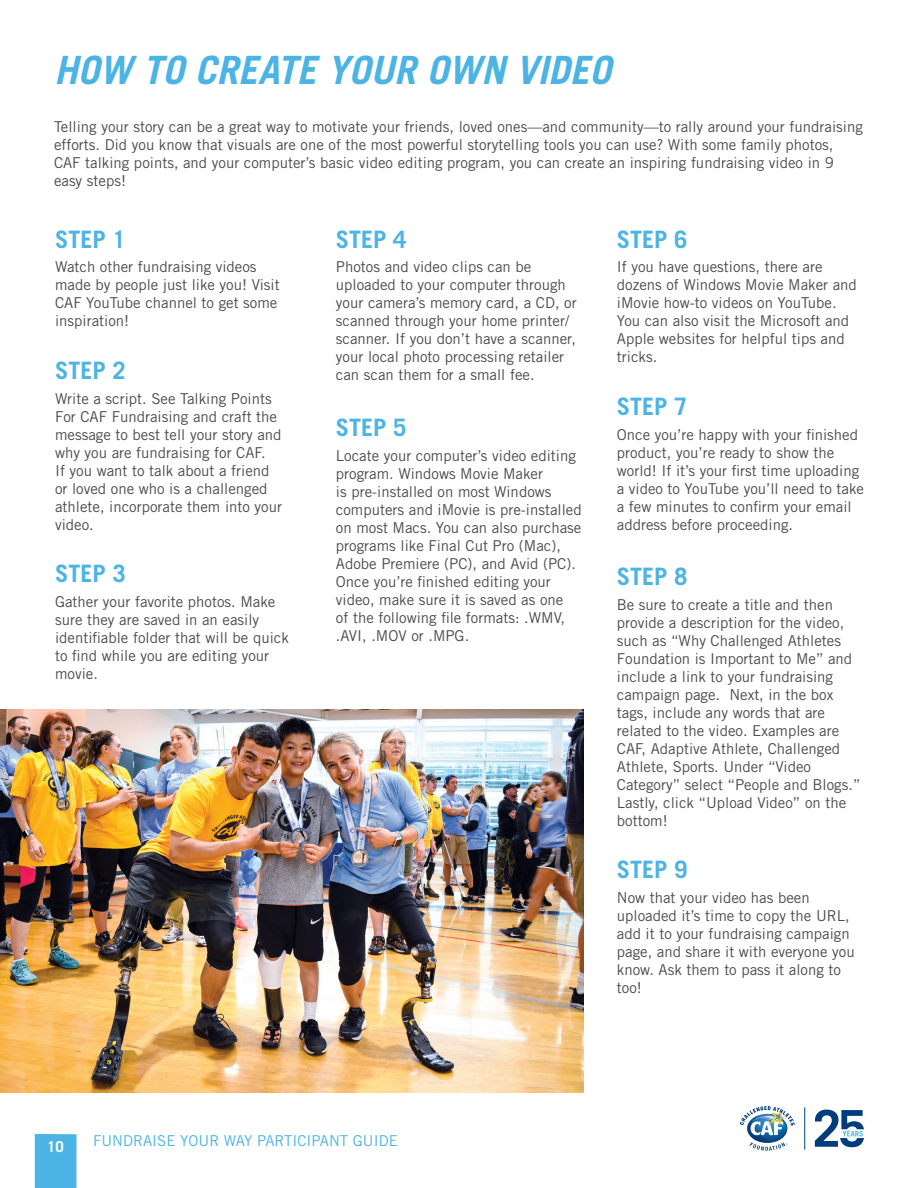
<style>
.page{position:relative;width:918px;height:1188px;background:#fff}
.page>*{position:absolute;margin:0;border:0;box-sizing:border-box;transform-origin:0 0}
.t1{font:italic 700 39px "Trade Gothic";color:#4cb4e5}
.t2{font:700 24px "Trade Gothic";color:#4cb4e5}
.t3{font:15px/18px "Trade Gothic";color:#4b4c4d}
.t4{font:15px "Trade Gothic";color:#4cb4e5}
.t5{font:700 15px "Trade Gothic";color:#fff}
</style>
<div class="page">
<div style="left:35px;top:1134px;width:41px;height:54px;background:#4cb4e5"></div>
<svg style="left:740px;top:1106px;width:55px;height:45px"></svg>
<hr style="left:804px;top:1107px;width:1px;height:42px;background:#013d7d">
<svg style="left:815px;top:1110px;width:49px;height:37px"></svg>
<img style="left:0;top:710px;width:584px;height:383px">
<p class="t1" style="left:54px;top:46px;width:559px">HOW TO CREATE YOUR OWN VIDEO</p>
<p class="t3" style="left:54px;top:117px;width:810px">Telling your story can be a great way to motivate your friends, loved ones—and community—to rally around your fundraising efforts. Did you know that visuals are one of the most powerful storytelling tools you can use? With some family photos, CAF talking points, and your computer’s basic video editing program, you can create an inspiring fundraising video in 9 easy steps!</p>
<p class="t2" style="left:55px;top:224px;width:72px">STEP 1</p>
<p class="t3" style="left:55px;top:258px;width:226px">Watch other fundraising videos made by people just like you! Visit<br>CAF YouTube channel to get some inspiration!</p>
<p class="t2" style="left:55px;top:356px;width:72px">STEP 2</p>
<p class="t3" style="left:55px;top:389px;width:229px">Write a script. See Talking Points<br>For CAF Fundraising and craft the message to best tell your story and why you are fundraising for CAF.<br>If you want to talk about a friend or loved one who is a challenged athlete, incorporate them into your video.</p>
<p class="t2" style="left:55px;top:559px;width:72px">STEP 3</p>
<p class="t3" style="left:55px;top:592px;width:235px">Gather your favorite photos. Make sure they are saved in an easily identifiable folder that will be quick to find while you are editing your movie.</p>
<p class="t2" style="left:336px;top:224px;width:72px">STEP 4</p>
<p class="t3" style="left:336px;top:258px;width:242px">Photos and video clips can be uploaded to your computer through your camera’s memory card, a CD, or scanned through your home printer/ scanner. If you don’t have a scanner, your local photo processing retailer can scan them for a small fee.</p>
<p class="t2" style="left:336px;top:413px;width:72px">STEP 5</p>
<p class="t3" style="left:336px;top:446px;width:247px">Locate your computer’s video editing program. Windows Movie Maker<br>is pre-installed on most Windows computers and iMovie is pre-installed on most Macs. You can also purchase programs like Final Cut Pro (Mac), Adobe Premiere (PC), and Avid (PC).<br>Once you’re finished editing your video, make sure it is saved as one<br>of the following file formats: .WMV, .AVI, .MOV or .MPG.</p>
<p class="t2" style="left:617px;top:224px;width:72px">STEP 6</p>
<p class="t3" style="left:617px;top:258px;width:242px">If you have questions, there are dozens of Windows Movie Maker and iMovie how-to videos on YouTube.<br>You can also visit the Microsoft and<br>Apple websites for helpful tips and tricks.</p>
<p class="t2" style="left:617px;top:392px;width:72px">STEP 7</p>
<p class="t3" style="left:617px;top:425px;width:249px">Once you’re happy with your finished product, you’re ready to show the world! If it’s your first time uploading a video to YouTube you’ll need to take a few minutes to confirm your email address before proceeding.</p>
<p class="t2" style="left:617px;top:562px;width:72px">STEP 8</p>
<p class="t3" style="left:617px;top:595px;width:245px">Be sure to create a title and then provide a description for the video, such as “Why Challenged Athletes<br>Foundation is Important to Me” and include a link to your fundraising campaign page. Next, in the box tags, include any words that are related to the video. Examples are<br>CAF, Adaptive Athlete, Challenged<br>Athlete, Sports. Under “Video<br>Category” select “People and Blogs.”<br>Lastly, click “Upload Video” on the bottom!</p>
<p class="t2" style="left:617px;top:855px;width:72px">STEP 9</p>
<p class="t3" style="left:617px;top:889px;width:239px">Now that your video has been uploaded it’s time to copy the URL, add it to your fundraising campaign page, and share it with everyone you know. Ask them to pass it along to too!</p>
<p class="t5" style="left:47px;top:1138px;width:18px">10</p>
<p class="t4" style="left:93px;top:1132px;width:306px">FUNDRAISE YOUR WAY PARTICIPANT GUIDE</p>
</div>
